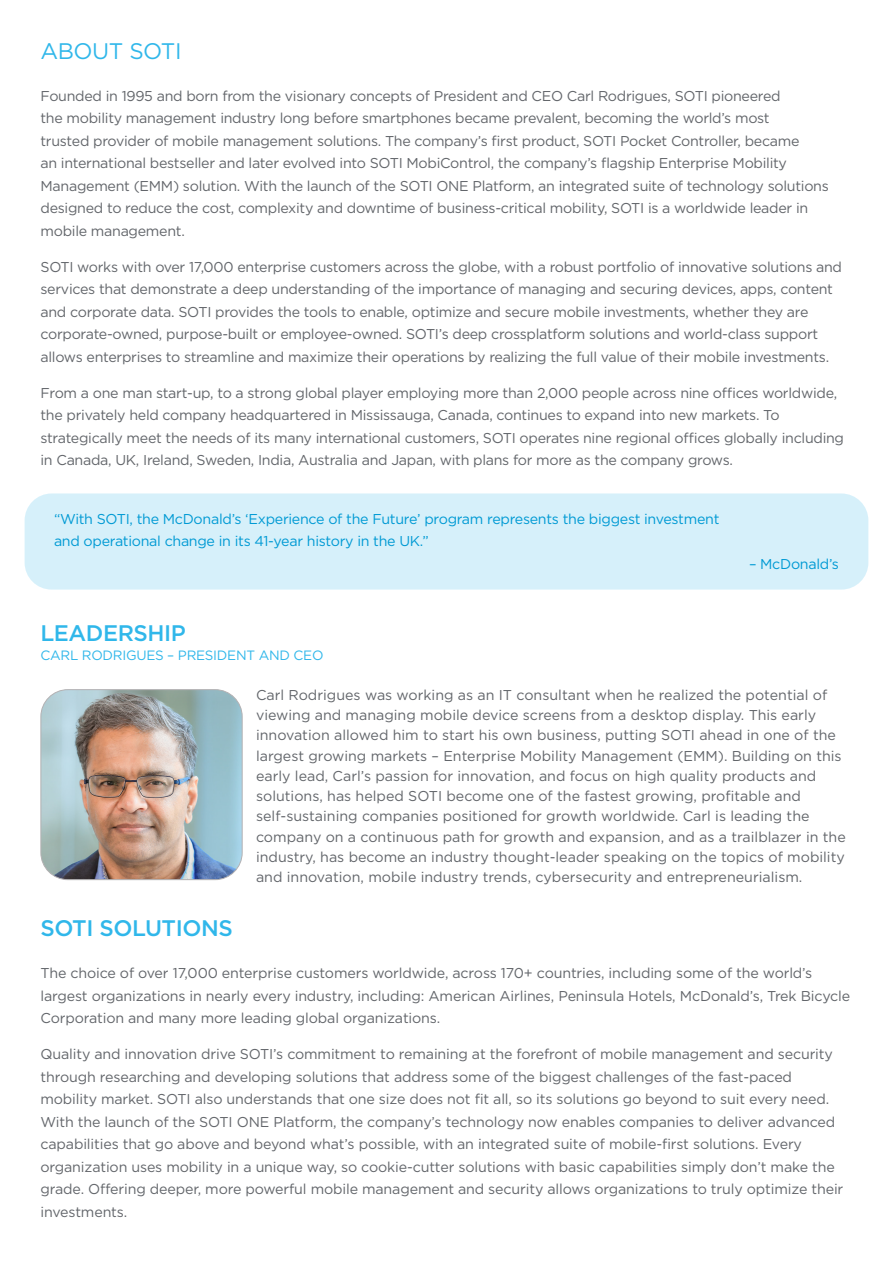
<style>
.page{position:relative;width:893px;height:1263px;background:#fff}
.page>*{position:absolute;margin:0;border:0;box-sizing:border-box;transform-origin:0 0}
.t1{font:500 22.5px "Gotham";letter-spacing:-.02em;color:#30b7ea}
.t2{font:22.5px "Gotham";letter-spacing:-.02em;color:#30b7ea}
.t3{font:14.25px/22.5px "Gotham";letter-spacing:-.02em;color:#63666b}
.t4{font:14.25px "Gotham";color:#63666b}
.t5{font:14.25px "Gotham";letter-spacing:-.02em;color:#009ad4}
.t6{font:13.5px "Gotham";letter-spacing:-.02em;color:#30b7ea}
</style>
<div class="page">
<div style="left:25px;top:493px;width:843px;height:97px;background:#d6f0fa;border-radius:27px"></div>
<img style="left:42px;top:691px;width:199px;height:189px">
<div style="left:40px;top:689px;width:203px;height:191px;border:1px solid #b3b1b3;border-radius:27px"></div>
<p class="t2" style="left:40px;top:36px;width:143px">ABOUT SOTI</p>
<p class="t3" style="left:40px;top:84px;width:790px">Founded in 1995 and born from the visionary concepts of President and CEO Carl Rodrigues, SOTI pioneered<br>the mobility management industry long before smartphones became prevalent, becoming the world’s most<br>trusted provider of mobile management solutions. The company’s first product, SOTI Pocket Controller, became<br>an international bestseller and later evolved into SOTI MobiControl, the company’s flagship Enterprise Mobility Management (EMM) solution. With the launch of the SOTI ONE Platform, an integrated suite of technology solutions designed to reduce the cost, complexity and downtime of business-critical mobility, SOTI is a worldwide leader in mobile management.</p>
<p class="t3" style="left:40px;top:255px;width:803px">SOTI works with over 17,000 enterprise customers across the globe, with a robust portfolio of innovative solutions and services that demonstrate a deep understanding of the importance of managing and securing devices, apps, content and corporate data. SOTI provides the tools to enable, optimize and secure mobile investments, whether they are corporate-owned, purpose-built or employee-owned. SOTI’s deep crossplatform solutions and world-class support allows enterprises to streamline and maximize their operations by realizing the full value of their mobile investments.</p>
<p class="t3" style="left:40px;top:381px;width:805px">From a one man start-up, to a strong global player employing more than 2,000 people across nine offices worldwide, the privately held company headquartered in Mississauga, Canada, continues to expand into new markets. To strategically meet the needs of its many international customers, SOTI operates nine regional offices globally including in Canada, UK, Ireland, Sweden, India, Australia and Japan, with plans for more as the company grows.</p>
<p class="t5" style="left:54px;top:509px;width:667px">“With SOTI, the McDonald’s ‘Experience of the Future’ program represents the biggest investment</p>
<p class="t5" style="left:54px;top:532px;width:376px">and operational change in its 41-year history in the UK.”</p>
<p class="t5" style="left:749px;top:554px;width:91px">– McDonald’s</p>
<p class="t1" style="left:41px;top:618px;width:147px">LEADERSHIP</p>
<p class="t6" style="left:41px;top:647px;width:284px">CARL RODRIGUES – PRESIDENT AND CEO</p>
<p class="t4" style="left:256px;top:686px;width:573px">Carl Rodrigues was working as an IT consultant when he realized the potential of</p>
<p class="t4" style="left:256px;top:706px;width:562px">viewing and managing mobile device screens from a desktop display. This early</p>
<p class="t4" style="left:256px;top:726px;width:581px">innovation allowed him to start his own business, putting SOTI ahead in one of the</p>
<p class="t4" style="left:256px;top:746px;width:587px">largest growing markets – Enterprise Mobility Management (EMM). Building on this</p>
<p class="t4" style="left:256px;top:767px;width:562px">early lead, Carl’s passion for innovation, and focus on high quality products and</p>
<p class="t4" style="left:256px;top:787px;width:546px">solutions, has helped SOTI become one of the fastest growing, profitable and</p>
<p class="t4" style="left:256px;top:807px;width:555px">self-sustaining companies positioned for growth worldwide. Carl is leading the</p>
<p class="t4" style="left:256px;top:827px;width:591px">company on a continuous path for growth and expansion, and as a trailblazer in the</p>
<p class="t4" style="left:256px;top:848px;width:590px">industry, has become an industry thought-leader speaking on the topics of mobility</p>
<p class="t4" style="left:256px;top:868px;width:548px">and innovation, mobile industry trends, cybersecurity and entrepreneurialism.</p>
<p class="t1" style="left:40px;top:913px;width:194px">SOTI SOLUTIONS</p>
<p class="t3" style="left:40px;top:961px;width:811px">The choice of over 17,000 enterprise customers worldwide, across 170+ countries, including some of the world’s largest organizations in nearly every industry, including: American Airlines, Peninsula Hotels, McDonald’s, Trek Bicycle<br>Corporation and many more leading global organizations.</p>
<p class="t3" style="left:40px;top:1042px;width:804px">Quality and innovation drive SOTI’s commitment to remaining at the forefront of mobile management and security through researching and developing solutions that address some of the biggest challenges of the fast-paced mobility market. SOTI also understands that one size does not fit all, so its solutions go beyond to suit every need.<br>With the launch of the SOTI ONE Platform, the company’s technology now enables companies to deliver advanced capabilities that go above and beyond what’s possible, with an integrated suite of mobile-first solutions. Every organization uses mobility in a unique way, so cookie-cutter solutions with basic capabilities simply don’t make the grade. Offering deeper, more powerful mobile management and security allows organizations to truly optimize their investments.</p>
</div>
